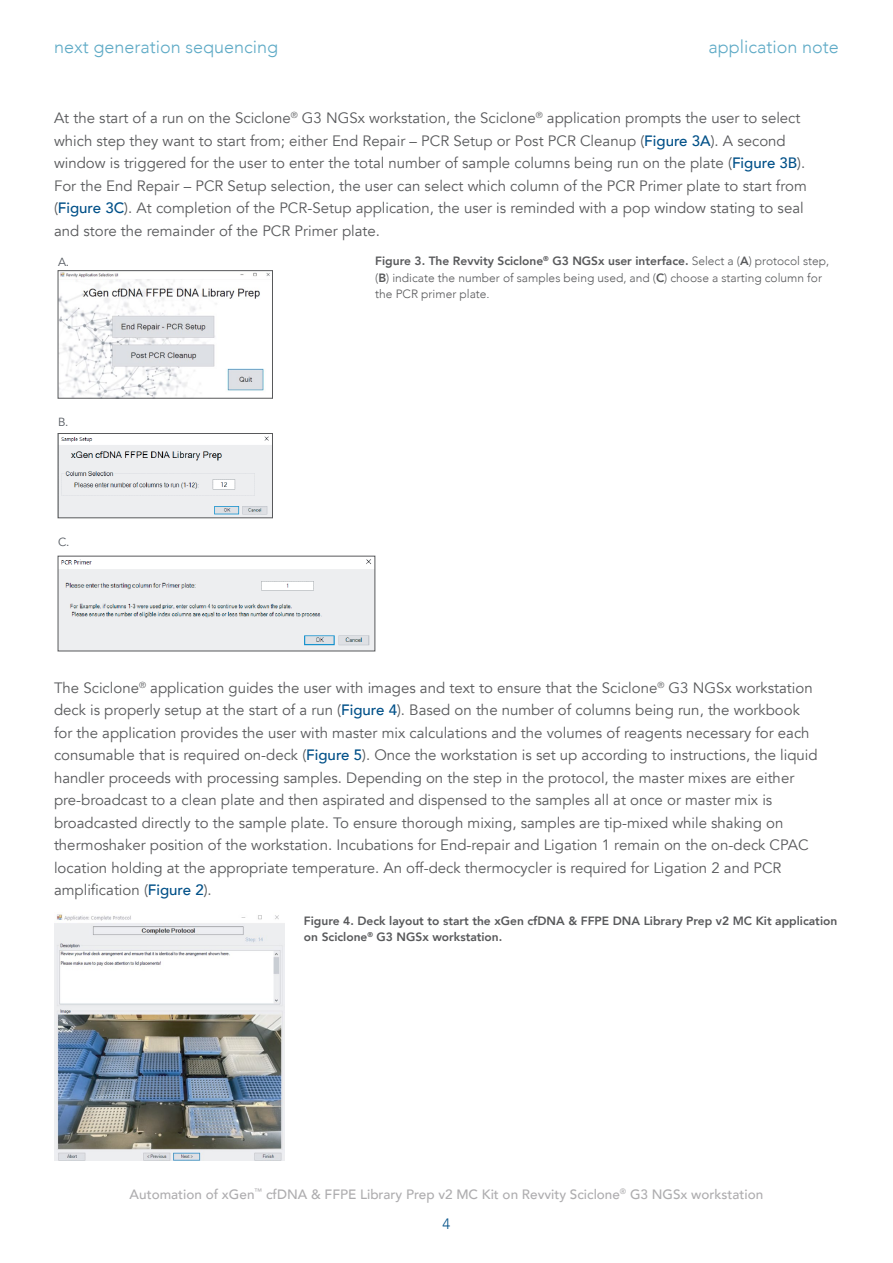
<style>
.page{position:relative;width:893px;height:1263px;background:#fff}
.page>*{position:absolute;margin:0;border:0;box-sizing:border-box;transform-origin:0 0}
.t1{font:300 18px "Avenir";color:#5eaac6}
.t2{font:15px/22.5px "Avenir";color:#58595b}
.t3{font:300 15px "Avenir";color:#005088}
.t4{font:500 13.5px "Avenir";color:#aeadaf}
.t5{font:300 12px/16.5px "Avenir";color:#58595b}
.t6{font:800 12px/16.5px "Avenir";color:#58595b}
.t7{font:11.7px "Avenir";color:#545960}
.s1{font-weight:500;color:#005088}
.s2{font-weight:800}
</style>
<div class="page">
<img style="left:60px;top:272px;width:210px;height:124px">
<div style="left:58px;top:270px;width:215px;height:128px;border:1px solid #58595b"></div>
<img style="left:60px;top:436px;width:211px;height:80px">
<div style="left:58px;top:433px;width:215px;height:85px;border:1px solid #58595b"></div>
<img style="left:60px;top:559px;width:313px;height:90px">
<img style="left:54px;top:914px;width:230px;height:247px">
<p class="t1" style="left:54px;top:36px;width:226px">next generation sequencing</p>
<p class="t1" style="left:708px;top:36px;width:132px">application note</p>
<p class="t2" style="left:54px;top:107px;width:754px">At the start of a run on the Sciclone<sup>®</sup> G3 NGSx workstation, the Sciclone<sup>®</sup> application prompts the user to select which step they want to start from; either End Repair – PCR Setup or Post PCR Cleanup (<span class="s1">Figure 3A</span>). A second window is triggered for the user to enter the total number of sample columns being run on the plate (<span class="s1">Figure 3B</span>).<br>For the End Repair – PCR Setup selection, the user can select which column of the PCR Primer plate to start from (<span class="s1">Figure 3C</span>). At completion of the PCR-Setup application, the user is reminded with a pop window stating to seal and store the remainder of the PCR Primer plate.</p>
<p class="t7" style="left:58px;top:255px;width:13px">A.</p>
<p class="t5" style="left:375px;top:253px;width:456px"><span class="s2">Figure 3. The Revvity Sciclone</span><sup>®</sup> <span class="s2">G3 NGSx user interface.</span> Select a (<span class="s2">A</span>) protocol step, (<span class="s2">B</span>) indicate the number of samples being used, and (<span class="s2">C</span>) choose a starting column for the PCR primer plate.</p>
<p class="t7" style="left:58px;top:415px;width:12px">B.</p>
<p class="t7" style="left:58px;top:535px;width:13px">C.</p>
<p class="t2" style="left:54px;top:677px;width:765px">The Sciclone<sup>®</sup> application guides the user with images and text to ensure that the Sciclone<sup>®</sup> G3 NGSx workstation deck is properly setup at the start of a run (<span class="s1">Figure 4</span>). Based on the number of columns being run, the workbook for the application provides the user with master mix calculations and the volumes of reagents necessary for each consumable that is required on-deck (<span class="s1">Figure 5</span>). Once the workstation is set up according to instructions, the liquid handler proceeds with processing samples. Depending on the step in the protocol, the master mixes are either pre-broadcast to a clean plate and then aspirated and dispensed to the samples all at once or master mix is broadcasted directly to the sample plate. To ensure thorough mixing, samples are tip-mixed while shaking on thermoshaker position of the workstation. Incubations for End-repair and Ligation 1 remain on the on-deck CPAC location holding at the appropriate temperature. An off-deck thermocycler is required for Ligation 2 and PCR amplification (<span class="s1">Figure 2</span>).</p>
<p class="t6" style="left:304px;top:912px;width:535px">Figure 4. Deck layout to start the xGen cfDNA &amp; FFPE DNA Library Prep v2 MC Kit application on Sciclone<sup>®</sup> G3 NGSx workstation.</p>
<p class="t4" style="left:130px;top:1182px;width:635px">Automation of xGen<sup>™</sup> cfDNA &amp; FFPE Library Prep v2 MC Kit on Revvity Sciclone<sup>®</sup> G3 NGSx workstation</p>
<p class="t3" style="left:443px;top:1214px;width:9px">4</p>
</div>
